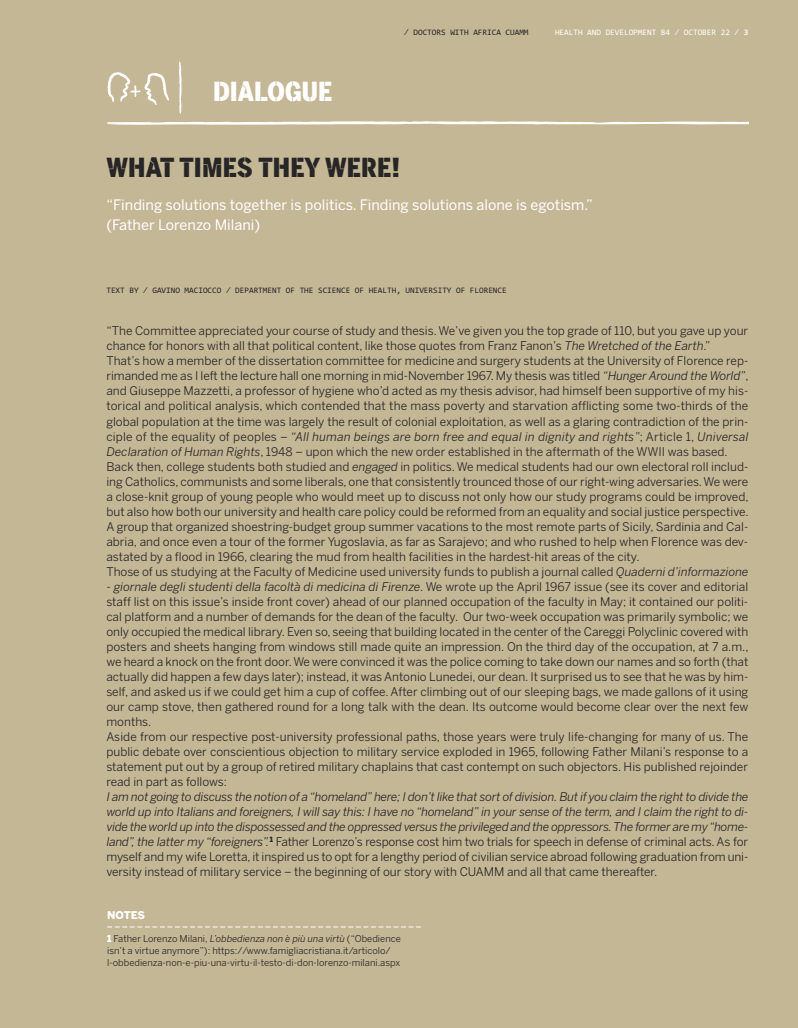
<style>
.page{position:relative;width:798px;height:1028px;background:#fff}
.page>*{position:absolute;margin:0;border:0;box-sizing:border-box;transform-origin:0 0}
.t1{font:26.25px "cuammstencil stencil";letter-spacing:.005em;color:#272526}
.t2{font:26.25px "cuammstencil stencil";color:#fff}
.t3{font:14.38px "Benton Sans";color:#fff}
.t4{font:11.88px/15px "Benton Sans";color:#272526;text-align:justify}
.t5{font:italic 11.88px/15px "Benton Sans";letter-spacing:-.015em;color:#272526;text-align:justify}
.t6{font:900 10.62px "Benton Sans";letter-spacing:-.005em;color:#fff}
.t7{font:9.38px/11.9px "Benton Sans";color:#272526}
.t8{font:8.38px "Consolas";color:#272526}
.t9{font:8.38px "Consolas";color:#fff}
.s1{font-weight:700}
.s2{font-style:italic}
.s3{font-style:normal}
.s4{font-weight:900;color:#fff}
</style>
<div class="page">
<div style="left:0;top:0;width:797px;height:1028px;background:#c4b795"></div>
<svg style="left:107px;top:926px;width:314px;height:1px"></svg>
<svg style="left:107px;top:61px;width:641px;height:64px"></svg>
<hr style="left:107px;top:122px;width:45px;height:2px;background:#fff">
<p class="t2" style="left:213px;top:80px;width:120px">DIALOGUE</p>
<p class="t8" style="left:404px;top:28px;width:126px">⁄ DOCTORS WITH AFRICA CUAMM</p>
<p class="t9" style="left:555px;top:28px;width:195px">HEALTH AND DEVELOPMENT 84 ⁄ OCTOBER 22 ⁄ <span class="s1">3</span></p>
<p class="t1" style="left:106px;top:156px;width:295px">WHAT TIMES THEY WERE!</p>
<p class="t3" style="left:106px;top:199px;width:488px">“Finding solutions together is politics. Finding solutions alone is egotism.”</p>
<p class="t3" style="left:106px;top:219px;width:155px">(Father Lorenzo Milani)</p>
<p class="t8" style="left:106px;top:285px;width:402px">TEXT BY ⁄ GAVINO MACIOCCO ⁄ DEPARTMENT OF THE SCIENCE OF HEALTH, UNIVERSITY OF FLORENCE</p>
<p class="t4" style="left:106px;top:325px;width:643px">“The Committee appreciated your course of study and thesis. We’ve given you the top grade of 110, but you gave up your chance for honors with all that political content, like those quotes from Franz Fanon’s <span class="s2">The Wretched of the Earth</span>.”</p>
<p class="t4" style="left:106px;top:355px;width:643px">That’s how a member of the dissertation committee for medicine and surgery students at the University of Florence rep&shy;rimanded me as I left the lecture hall one morning in mid-November 1967. My thesis was titled <span class="s2">“Hunger Around the World”</span>, and Giuseppe Mazzetti, a professor of hygiene who’d acted as my thesis advisor, had himself been supportive of my his&shy;torical and political analysis, which contended that the mass poverty and starvation afflicting some two-thirds of the global population at the time was largely the result of colonial exploitation, as well as a glaring contradiction of the prin&shy;ciple of the equality of peoples <span class="s2">– “All human beings are born free and equal in dignity and rights”</span>; Article 1, <span class="s2">Universal Declaration of Human Rights</span>, 1948 – upon which the new order established in the aftermath of the WWII was based.</p>
<p class="t4" style="left:106px;top:460px;width:643px">Back then, college students both studied and <span class="s2">engaged</span> in politics. We medical students had our own electoral roll includ&shy;ing Catholics, communists and some liberals, one that consistently trounced those of our right-wing adversaries. We were a close-knit group of young people who would meet up to discuss not only how our study programs could be improved, but also how both our university and health care policy could be reformed from an equality and social justice perspective.<br>A group that organized shoestring-budget group summer vacations to the most remote parts of Sicily, Sardinia and Cal&shy;abria, and once even a tour of the former Yugoslavia, as far as Sarajevo; and who rushed to help when Florence was dev&shy;astated by a flood in 1966, clearing the mud from health facilities in the hardest-hit areas of the city.</p>
<p class="t4" style="left:106px;top:565px;width:643px">Those of us studying at the Faculty of Medicine used university funds to publish a journal called <span class="s2">Quaderni d’informazione</span></p>
<p class="t4" style="left:106px;top:580px;width:643px"><span class="s2">- giornale degli studenti della facoltà di medicina di Firenze</span>. We wrote up the April 1967 issue (see its cover and editorial staff list on this issue’s inside front cover) ahead of our planned occupation of the faculty in May; it contained our politi&shy;cal platform and a number of demands for the dean of the faculty. Our two-week occupation was primarily symbolic; we only occupied the medical library. Even so, seeing that building located in the center of the Careggi Polyclinic covered with posters and sheets hanging from windows still made quite an impression. On the third day of the occupation, at 7 a.m., we heard a knock on the front door. We were convinced it was the police coming to take down our names and so forth (that actually did happen a few days later); instead, it was Antonio Lunedei, our dean. It surprised us to see that he was by him&shy;self, and asked us if we could get him a cup of coffee. After climbing out of our sleeping bags, we made gallons of it using our camp stove, then gathered round for a long talk with the dean. Its outcome would become clear over the next few months.</p>
<p class="t4" style="left:106px;top:730px;width:643px">Aside from our respective post-university professional paths, those years were truly life-changing for many of us. The public debate over conscientious objection to military service exploded in 1965, following Father Milani’s response to a statement put out by a group of retired military chaplains that cast contempt on such objectors. His published rejoinder read in part as follows:</p>
<p class="t5" style="left:106px;top:790px;width:643px">I am not going to discuss the notion of a “homeland” here; I don’t like that sort of division. But if you claim the right to divide the world up into Italians and foreigners, I will say this: I have no “homeland” in your sense of the term, and I claim the right to di&shy;vide the world up into the dispossessed and the oppressed versus the privileged and the oppressors. The former are my “home&shy;land”, the latter my “foreigners”. <sup>1</sup> <span class="s3">Father Lorenzo’s response cost him two trials for speech in defense of criminal acts. As for myself and my wife Loretta, it inspired us to opt for a lengthy period of civilian service abroad following graduation from uni&shy;versity instead of military service – the beginning of our story with CUAMM and all that came thereafter.</span></p>
<p class="t6" style="left:107px;top:911px;width:39px">NOTES</p>
<p class="t7" style="left:107px;top:933px;width:295px"><span class="s4">1</span> Father Lorenzo Milani, <span class="s2">L’obbedienza non è più una virtù</span> (“Obedience isn’t a virtue anymore”): https://www.famigliacristiana.it/articolo/</p>
<p class="t7" style="left:107px;top:957px;width:294px">l-obbedienza-non-e-piu-una-virtu-il-testo-di-don-lorenzo-milani.aspx</p>
</div>
